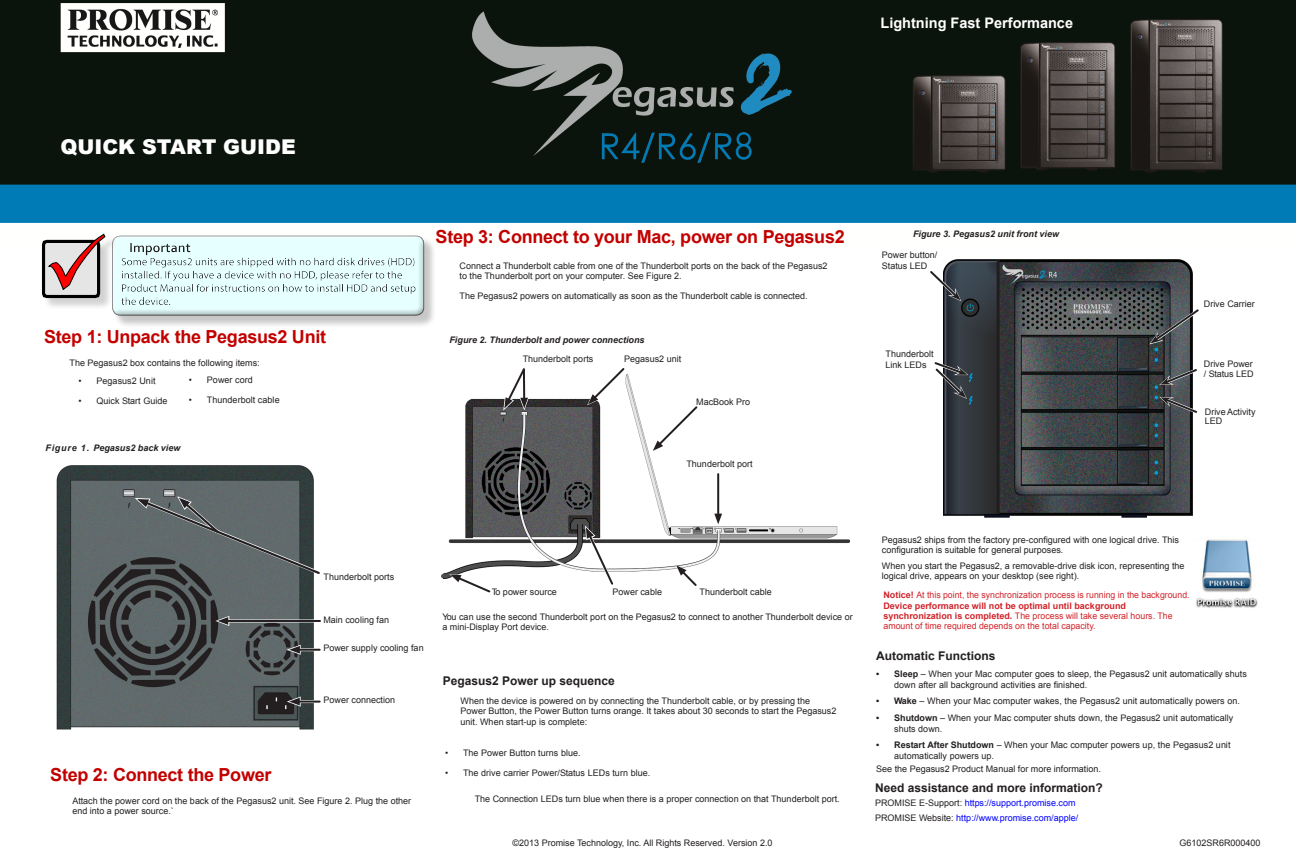
<style>
.page{position:relative;width:1296px;height:864px;background:#fff}
.page>*{position:absolute;margin:0;border:0;box-sizing:border-box;transform-origin:0 0}
.t1{font:900 20.4px "Arial";color:#fff}
.STEPHeader1_-_Peg2_Q{font:700 18px "Arial";letter-spacing:-.015em;color:#c20000}
.t2{font:700 14.5px "Arial";color:#fff}
.Header2_-_Peg_QSG{font:700 12px "Arial";color:#231f20}
.Body_Peg2_QSG{font:9px/10.2px "Arial";color:#231f20}
.Label_-_Peg2_QSG{font:9px/10.2px "Arial";color:#231f20}
.Body_Peg2_QSG-2{font:9px/10.2px "Arial";color:#d1232a}
.Figure_number_Peg2_Q{font:italic 700 9px "Arial";color:#231f20}
.Body_Peg2_QSG-3{font:9px "Arial";color:#00f}
.s1{font-weight:700}
.s2{color:#231f20}
</style>
<div class="page">
<img style="left:0;top:0;width:1296px;height:223px">
<img style="left:943px;top:260px;width:250px;height:257px">
<svg style="left:934px;top:360px;width:34px;height:39px"></svg>
<svg style="left:930px;top:268px;width:31px;height:33px"></svg>
<svg style="left:1149px;top:307px;width:50px;height:37px;background:#616568"></svg>
<svg style="left:1159px;top:367px;width:38px;height:19px"></svg>
<svg style="left:1159px;top:396px;width:38px;height:19px"></svg>
<img style="left:57px;top:465px;width:257px;height:265px">
<hr style="left:295px;top:700px;width:26px;height:3px;background:#fff">
<hr style="left:296px;top:701px;width:24px;height:2px;background:#231f20">
<svg style="left:287px;top:697px;width:14px;height:10px"></svg>
<svg style="left:135px;top:496px;width:185px;height:91px;background:#5f6768"></svg>
<hr style="left:295px;top:648px;width:26px;height:3px;background:#fff">
<hr style="left:296px;top:649px;width:24px;height:2px;background:#231f20">
<svg style="left:287px;top:645px;width:14px;height:10px"></svg>
<hr style="left:224px;top:619px;width:97px;height:3px;background:#fff">
<hr style="left:225px;top:620px;width:95px;height:2px;background:#231f20">
<svg style="left:215px;top:616px;width:14px;height:10px"></svg>
<img style="left:441px;top:375px;width:408px;height:203px">
<svg style="left:503px;top:368px;width:26px;height:43px"></svg>
<svg style="left:587px;top:368px;width:41px;height:37px"></svg>
<svg style="left:652px;top:403px;width:49px;height:49px"></svg>
<hr style="left:717px;top:474px;width:3px;height:43px;background:#fff">
<hr style="left:717px;top:474px;width:2px;height:43px;background:#231f20">
<svg style="left:713px;top:512px;width:10px;height:13px"></svg>
<svg style="left:449px;top:573px;width:44px;height:20px"></svg>
<svg style="left:676px;top:565px;width:24px;height:21px"></svg>
<svg style="left:585px;top:525px;width:31px;height:60px"></svg>
<img style="left:1196px;top:539px;width:62px;height:69px">
<div style="left:113px;top:237px;width:324px;height:91px;background:#231f20;opacity:.25"></div>
<svg style="left:113px;top:235px;width:311px;height:81px;background:#b5c0c0"></svg>
<div style="left:115px;top:238px;width:305px;height:70px;background:#e8ffff"></div>
<div style="left:117px;top:241px;width:306px;height:71px;background:#231f20;opacity:.75"></div>
<div style="left:43px;top:236px;width:74px;height:75px;background:#231f20;opacity:.2"></div>
<svg style="left:41px;top:233px;width:65px;height:67px;background:#bca5a5"></svg>
<p class="t2" style="left:881px;top:13px;width:194px">Lightning Fast Performance</p>
<p class="t1" style="left:60px;top:132px;width:237px">QUICK START GUIDE</p>
<p class="STEPHeader1_-_Peg2_Q" style="left:44px;top:325px;width:283px">Step 1: Unpack the Pegasus2 Unit</p>
<p class="Body_Peg2_QSG" style="left:79px;top:375px;width:79px">• Pegasus2 Unit</p>
<p class="Body_Peg2_QSG" style="left:79px;top:396px;width:91px">• Quick Start Guide</p>
<p class="Body_Peg2_QSG" style="left:70px;top:358px;width:192px">The Pegasus2 box contains the following items:</p>
<p class="Body_Peg2_QSG" style="left:189px;top:375px;width:65px">• Power cord</p>
<p class="Body_Peg2_QSG" style="left:189px;top:395px;width:92px">• Thunderbolt cable</p>
<p class="Figure_number_Peg2_Q" style="left:45px;top:442px;width:137px">Figure 1. Pegasus2 back view</p>
<p class="STEPHeader1_-_Peg2_Q" style="left:436px;top:225px;width:411px">Step 3: Connect to your Mac, power on Pegasus2</p>
<p class="Body_Peg2_QSG" style="left:460px;top:260px;width:369px">Connect a Thunderbolt cable from one of the Thunderbolt ports on the back of the Pegasus2 to the Thunderbolt port on your computer. See Figure 2.</p>
<p class="Body_Peg2_QSG" style="left:460px;top:291px;width:350px">The Pegasus2 powers on automatically as soon as the Thunderbolt cable is connected.</p>
<p class="Figure_number_Peg2_Q" style="left:450px;top:334px;width:197px">Figure 2. Thunderbolt and power connections</p>
<p class="Label_-_Peg2_QSG" style="left:523px;top:354px;width:72px">Thunderbolt ports</p>
<p class="Label_-_Peg2_QSG" style="left:624px;top:354px;width:59px">Pegasus2 unit</p>
<p class="Label_-_Peg2_QSG" style="left:696px;top:397px;width:56px">MacBook Pro</p>
<p class="Label_-_Peg2_QSG" style="left:686px;top:459px;width:68px">Thunderbolt port</p>
<p class="Figure_number_Peg2_Q" style="left:913px;top:227px;width:148px">Figure 3. Pegasus2 unit front view</p>
<p class="Label_-_Peg2_QSG" style="left:882px;top:250px;width:57px">Power button/<br>Status LED</p>
<p class="Label_-_Peg2_QSG" style="left:886px;top:349px;width:50px">Thunderbolt<br>Link LEDs</p>
<p class="Label_-_Peg2_QSG" style="left:1204px;top:299px;width:52px">Drive Carrier</p>
<p class="Label_-_Peg2_QSG" style="left:1204px;top:358px;width:51px">Drive Power / Status LED</p>
<p class="Label_-_Peg2_QSG" style="left:1205px;top:407px;width:52px;line-height:8.9px">DriveActivity<br>LED</p>
<p class="Label_-_Peg2_QSG" style="left:324px;top:572px;width:72px">Thunderbolt ports</p>
<p class="Label_-_Peg2_QSG" style="left:323px;top:615px;width:67px">Main cooling fan</p>
<p class="Label_-_Peg2_QSG" style="left:323px;top:643px;width:102px">Power supply cooling fan</p>
<p class="Label_-_Peg2_QSG" style="left:324px;top:695px;width:73px">Power connection</p>
<p class="STEPHeader1_-_Peg2_Q" style="left:50px;top:763px;width:223px">Step 2: Connect the Power</p>
<p class="Body_Peg2_QSG" style="left:72px;top:795px;width:340px">Attach the power cord on the back of the Pegasus2 unit. See Figure 2. Plug the other end into a power source.`</p>
<p class="Label_-_Peg2_QSG" style="left:492px;top:586px;width:67px">To power source</p>
<p class="Label_-_Peg2_QSG" style="left:613px;top:586px;width:51px">Power cable</p>
<p class="Label_-_Peg2_QSG" style="left:700px;top:586px;width:74px">Thunderbolt cable</p>
<p class="Body_Peg2_QSG" style="left:442px;top:611px;width:412px">You can use the second Thunderbolt port on the Pegasus2 to connect to another Thunderbolt device or a mini-Display Port device.</p>
<p class="Header2_-_Peg_QSG" style="left:443px;top:672px;width:174px">Pegasus2 Power up sequence</p>
<p class="Body_Peg2_QSG" style="left:461px;top:696px;width:377px">When the device is powered on by connecting the Thunderbolt cable, or by pressing the<br>Power Button, the Power Button turns orange. It takes about 30 seconds to start the Pegasus2 unit. When start-up is complete:</p>
<p class="Body_Peg2_QSG" style="left:445px;top:748px;width:137px">• The Power Button turns blue.</p>
<p class="Body_Peg2_QSG" style="left:445px;top:768px;width:207px">• The drive carrier Power/Status LEDs turn blue.</p>
<p class="Body_Peg2_QSG" style="left:475px;top:794px;width:367px">The Connection LEDs turn blue when there is a proper connection on that Thunderbolt port.</p>
<p class="Body_Peg2_QSG" style="left:513px;top:838px;width:261px">©2013 Promise Technology, Inc. All Rights Reserved. Version 2.0</p>
<p class="Body_Peg2_QSG" style="left:882px;top:535px;width:299px">Pegasus2 ships from the factory pre-configured with one logical drive. This configuration is suitable for general purposes.</p>
<p class="Body_Peg2_QSG" style="left:882px;top:561px;width:304px">When you start the Pegasus2, a removable-drive disk icon, representing the logical drive, appears on your desktop (see right).</p>
<p class="Body_Peg2_QSG-2" style="left:883px;top:590px;width:308px"><span class="s1">Notice!</span> At this point, the synchronization process is running in the background.<br><span class="s1">Device performance will not be optimal until background synchronization is completed.</span> The process will take several hours. The amount of time required depends on the total capacity.</p>
<p class="Header2_-_Peg_QSG" style="left:876px;top:648px;width:121px">Automatic Functions</p>
<p class="Body_Peg2_QSG" style="left:894px;top:669px;width:354px;line-height:10.8px;text-indent:-18px"><span class="s1">• Sleep</span> – When your Mac computer goes to sleep, the Pegasus2 unit automatically shuts down after all background activities are finished.</p>
<p class="Body_Peg2_QSG" style="left:876px;top:696px;width:365px"><span class="s1">• Wake</span> – When your Mac computer wakes, the Pegasus2 unit automatically powers on.</p>
<p class="Body_Peg2_QSG" style="left:894px;top:712px;width:341px;line-height:10.8px;text-indent:-18px"><span class="s1">• Shutdown</span> – When your Mac computer shuts down, the Pegasus2 unit automatically shuts down.</p>
<p class="Body_Peg2_QSG" style="left:894px;top:740px;width:338px;line-height:10.8px;text-indent:-18px"><span class="s1">• Restart After Shutdown</span> – When your Mac computer powers up, the Pegasus2 unit automatically powers up.</p>
<p class="Body_Peg2_QSG" style="left:876px;top:764px;width:226px">See the Pegasus2 Product Manual for more information.</p>
<p class="Header2_-_Peg_QSG" style="left:875px;top:780px;width:229px">Need assistance and more information?</p>
<p class="Body_Peg2_QSG-3" style="left:875px;top:796px;width:202px"><span class="s2">PROMISE E-Support:</span> https://support.promise.com</p>
<p class="Body_Peg2_QSG-3" style="left:875px;top:812px;width:205px"><span class="s2">PROMISE Website:</span> http://www.promise.com/apple/</p>
<p class="Body_Peg2_QSG" style="left:1180px;top:838px;width:83px">G6102SR6R000400</p>
</div>
